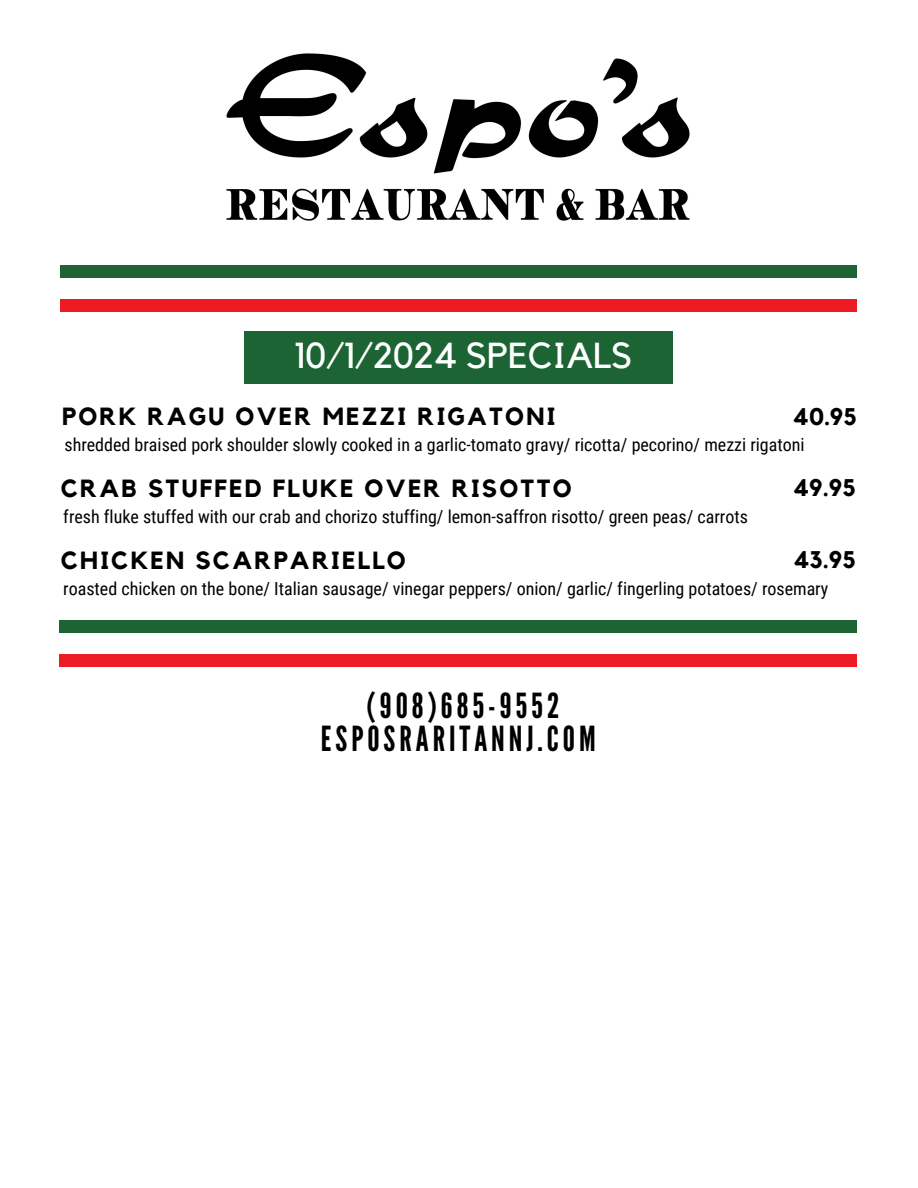
<style>
.page{position:relative;width:918px;height:1188px;background:#fff}
.page>*{position:absolute;margin:0;border:0;box-sizing:border-box;transform-origin:0 0}
.t1{font:36px "Kollektif";color:#fff}
.t2{font:34.5px/33.8px "League Gothic";letter-spacing:.115em;color:#000;text-align:center}
.t3{font:700 24.75px "Kollektif";letter-spacing:.09em;color:#000}
.t4{font:700 24.75px "Kollektif";letter-spacing:.09em;color:#020202}
.t5{font:700 24px "Kollektif";color:#000}
.t6{font:18px "Roboto Condensed";color:#000}
</style>
<div class="page">
<div style="left:60px;top:299px;width:796px;height:13px;background:#ec1b24"></div>
<div style="left:60px;top:265px;width:796px;height:12px;background:#1c6434"></div>
<div style="left:245px;top:332px;width:428px;height:52px;background:#1c6434"></div>
<img style="left:226px;top:53px;width:464px;height:168px">
<div style="left:60px;top:654px;width:797px;height:13px;background:#ec1b24"></div>
<div style="left:60px;top:620px;width:797px;height:12px;background:#1c6434"></div>
<h1 class="t1" style="left:295px;top:339px;width:339px">10/1/2024 SPECIALS</h1>
<h2 class="t4" style="left:62px;top:405px;width:495px">PORK RAGU OVER MEZZI RIGATONI</h2>
<p class="t5" style="left:793px;top:405px;width:66px">40.95</p>
<h1 class="t6" style="left:65px;top:434px;width:742px">shredded braised pork shoulder slowly cooked in a garlic-tomato gravy/ ricotta/ pecorino/ mezzi rigatoni</h1>
<h2 class="t3" style="left:61px;top:477px;width:512px">CRAB STUFFED FLUKE OVER RISOTTO</h2>
<p class="t5" style="left:793px;top:477px;width:65px">49.95</p>
<h2 class="t6" style="left:63px;top:506px;width:686px">fresh fluke stuffed with our crab and chorizo stuffing/ lemon-saffron risotto/ green peas/ carrots</h2>
<h2 class="t3" style="left:61px;top:549px;width:346px">CHICKEN SCARPARIELLO</h2>
<p class="t5" style="left:793px;top:549px;width:64px">43.95</p>
<h2 class="t6" style="left:63px;top:578px;width:766px">roasted chicken on the bone/ Italian sausage/ vinegar peppers/ onion/ garlic/ fingerling potatoes/ rosemary</h2>
<h2 class="t2" style="left:321px;top:689px;width:276px">(908)685-9552<br>ESPOSRARITANNJ.COM</h2>
</div>
